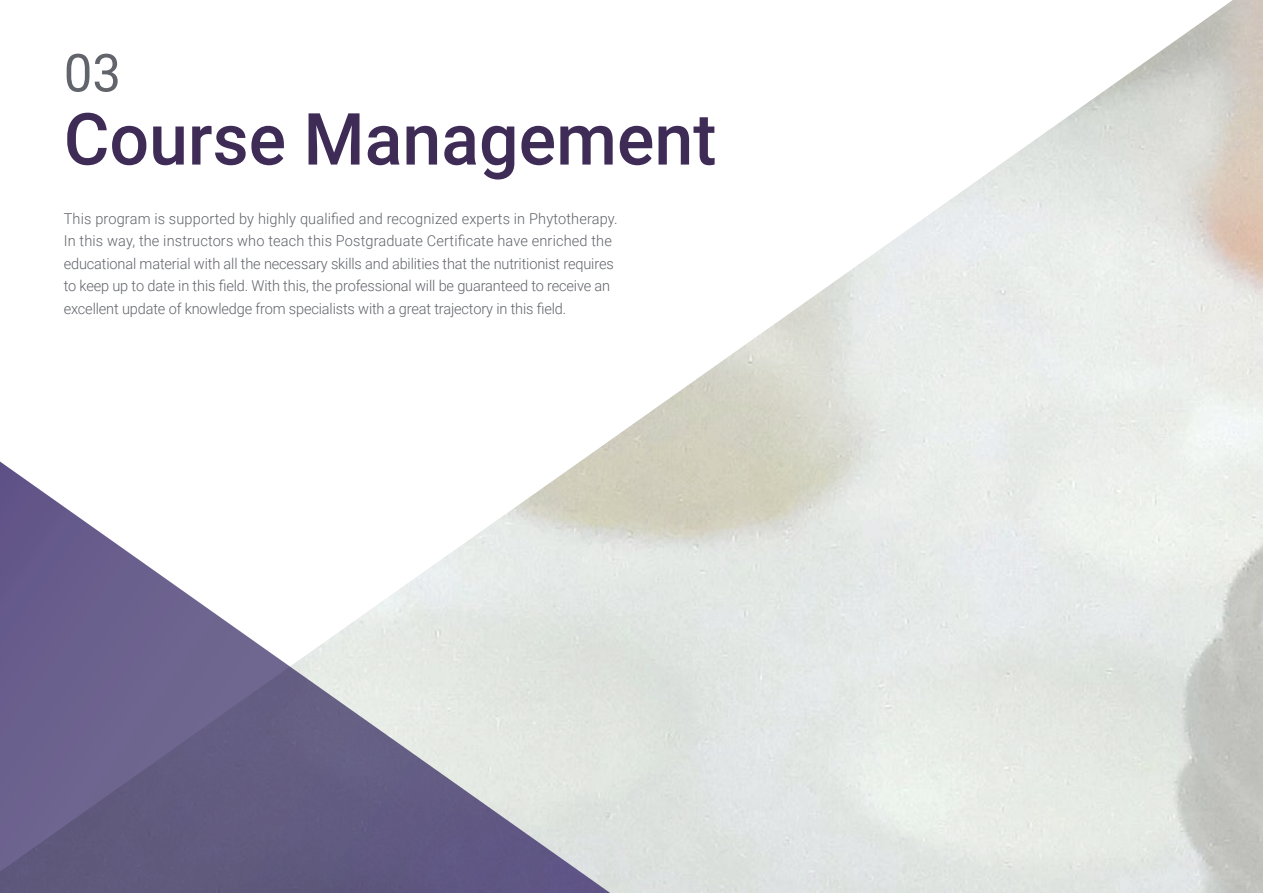
<style>
.page{position:relative;width:1263px;height:893px;background:#fff}
.page>*{position:absolute;margin:0;border:0;box-sizing:border-box;transform-origin:0 0}
.t1{font:500 72px "Roboto";color:#3e2b56}
.t2{font:52.5px "Roboto";color:#61646a}
.t3{font:300 15px/22.5px "Roboto";letter-spacing:-.01em;color:#61646a}
</style>
<div class="page">
<svg style="left:0;top:446px;width:640px;height:447px"></svg>
<h2 class="t2" style="left:64px;top:36px;width:59px">03</h2>
<h1 class="t1" style="left:64px;top:89px;width:654px">Course Management</h1>
<p class="t3" style="left:64px;top:207px;width:555px">This program is supported by highly qualified and recognized experts in Phytotherapy.<br>In this way, the instructors who teach this Postgraduate Certificate have enriched the educational material with all the necessary skills and abilities that the nutritionist requires to keep up to date in this field. With this, the professional will be guaranteed to receive an excellent update of knowledge from specialists with a great trajectory in this field.</p>
</div>
